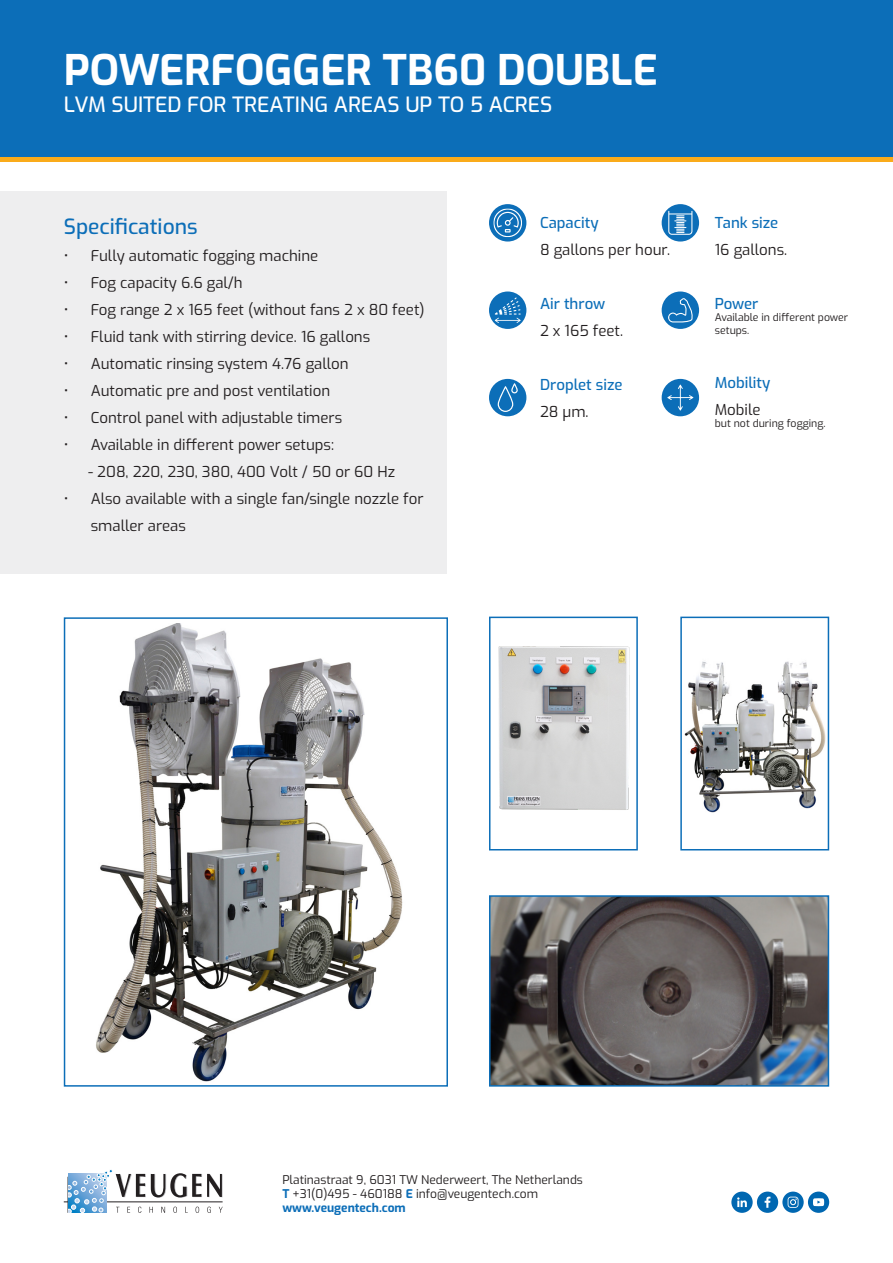
<style>
.page{position:relative;width:893px;height:1263px;background:#fff}
.page>*{position:absolute;margin:0;border:0;box-sizing:border-box;transform-origin:0 0}
.t1{font:700 42px "Exo";color:#fff}
.t2{font:500 21px "Exo";color:#fff}
.t3{font:500 21px "Exo";color:#0c6eb8}
.t4{font:15px/27px "Exo";color:#231f20}
.t5{font:500 15px "Exo";color:#0c6eb8}
.t6{font:12px "Exo";color:#231f20}
.t7{font:700 12px "Exo";color:#0c6eb8}
.t8{font:10.5px/12.6px "Exo";color:#231f20}
.s1{font-weight:700;color:#0c6eb8}
</style>
<div class="page">
<div style="left:0;top:0;width:893px;height:157px;background:#0c6eb8"></div>
<div style="left:0;top:157px;width:893px;height:5px;background:#faab1a"></div>
<hr style="left:64px;top:1201px;width:159px;height:1px;background:#231f20">
<svg style="left:67px;top:1169px;width:156px;height:44px"></svg>
<svg style="left:731px;top:1191px;width:98px;height:22px"></svg>
<div style="left:489px;top:204px;width:37px;height:38px;background:#0c6eb8;border-radius:50%"></div>
<svg style="left:493px;top:208px;width:29px;height:29px"></svg>
<div style="left:489px;top:291px;width:37px;height:38px;background:#0c6eb8;border-radius:50%"></div>
<svg style="left:495px;top:297px;width:26px;height:26px"></svg>
<div style="left:489px;top:379px;width:37px;height:37px;background:#0c6eb8;border-radius:50%"></div>
<svg style="left:498px;top:383px;width:20px;height:29px"></svg>
<div style="left:662px;top:204px;width:37px;height:38px;background:#0c6eb8;border-radius:50%"></div>
<svg style="left:668px;top:211px;width:24px;height:24px"></svg>
<div style="left:662px;top:291px;width:37px;height:38px;background:#0c6eb8;border-radius:50%"></div>
<svg style="left:668px;top:298px;width:25px;height:24px"></svg>
<div style="left:662px;top:379px;width:37px;height:37px;background:#0c6eb8;border-radius:50%"></div>
<svg style="left:667px;top:385px;width:26px;height:26px"></svg>
<div style="left:0;top:191px;width:446px;height:383px;background:#eeeeef"></div>
<img style="left:96px;top:624px;width:307px;height:458px">
<div style="left:64px;top:617px;width:384px;height:470px;border:2px solid #0c6eb8"></div>
<img style="left:498px;top:646px;width:132px;height:164px">
<div style="left:489px;top:617px;width:149px;height:233px;border:2px solid #0c6eb8"></div>
<img style="left:684px;top:661px;width:142px;height:152px">
<div style="left:680px;top:617px;width:149px;height:233px;border:2px solid #0c6eb8"></div>
<img style="left:492px;top:898px;width:334px;height:186px">
<div style="left:489px;top:895px;width:340px;height:192px;border:2px solid #0c6eb8"></div>
<p class="t1" style="left:64px;top:38px;width:595px">POWERFOGGER TB60 DOUBLE</p>
<p class="t2" style="left:64px;top:88px;width:490px">LVM SUITED FOR TREATING AREAS UP TO 5 ACRES</p>
<p class="t3" style="left:64px;top:210px;width:135px">Specifications</p>
<p class="t4" style="left:64px;top:241px;width:256px">• Fully automatic fogging machine</p>
<p class="t4" style="left:64px;top:268px;width:180px">• Fog capacity 6.6 gal/h</p>
<p class="t4" style="left:64px;top:295px;width:362px">• Fog range 2 x 165 feet (without fans 2 x 80 feet)</p>
<p class="t4" style="left:64px;top:322px;width:308px">• Fluid tank with stirring device. 16 gallons</p>
<p class="t4" style="left:64px;top:349px;width:286px">• Automatic rinsing system 4.76 gallon</p>
<p class="t4" style="left:64px;top:376px;width:268px">• Automatic pre and post ventilation</p>
<p class="t4" style="left:64px;top:403px;width:280px">• Control panel with adjustable timers</p>
<p class="t4" style="left:64px;top:430px;width:272px">• Available in different power setups:</p>
<p class="t4" style="left:88px;top:457px;width:309px">- 208, 220, 230, 380, 400 Volt / 50 or 60 Hz</p>
<p class="t4" style="left:91px;top:484px;width:334px;text-indent:-27px">• Also available with a single fan/single nozzle for smaller areas</p>
<p class="t5" style="left:540px;top:211px;width:60px">Capacity</p>
<p class="t4" style="left:540px;top:235px;width:132px">8 gallons per hour.</p>
<p class="t5" style="left:540px;top:292px;width:67px">Air throw</p>
<p class="t4" style="left:540px;top:316px;width:85px">2 x 165 feet.</p>
<p class="t5" style="left:540px;top:373px;width:84px">Droplet size</p>
<p class="t4" style="left:540px;top:397px;width:50px">28 μm.</p>
<p class="t5" style="left:715px;top:211px;width:65px">Tank size</p>
<p class="t4" style="left:715px;top:235px;width:74px">16 gallons.</p>
<p class="t5" style="left:715px;top:292px;width:45px">Power</p>
<p class="t8" style="left:715px;top:311px;width:135px">Available in different power setups.</p>
<p class="t5" style="left:715px;top:371px;width:57px">Mobility</p>
<p class="t4" style="left:715px;top:395px;width:47px">Mobile</p>
<p class="t8" style="left:715px;top:417px;width:112px">but not during fogging.</p>
<p class="t6" style="left:282px;top:1170px;width:302px">Platinastraat 9, 6031 TW Nederweert, The Netherlands</p>
<p class="t6" style="left:282px;top:1184px;width:257px"><span class="s1">T</span> +31(0)495 - 460188 <span class="s1">E</span> info@veugentech.com</p>
<p class="t7" style="left:282px;top:1198px;width:125px">www.veugentech.com</p>
</div>
